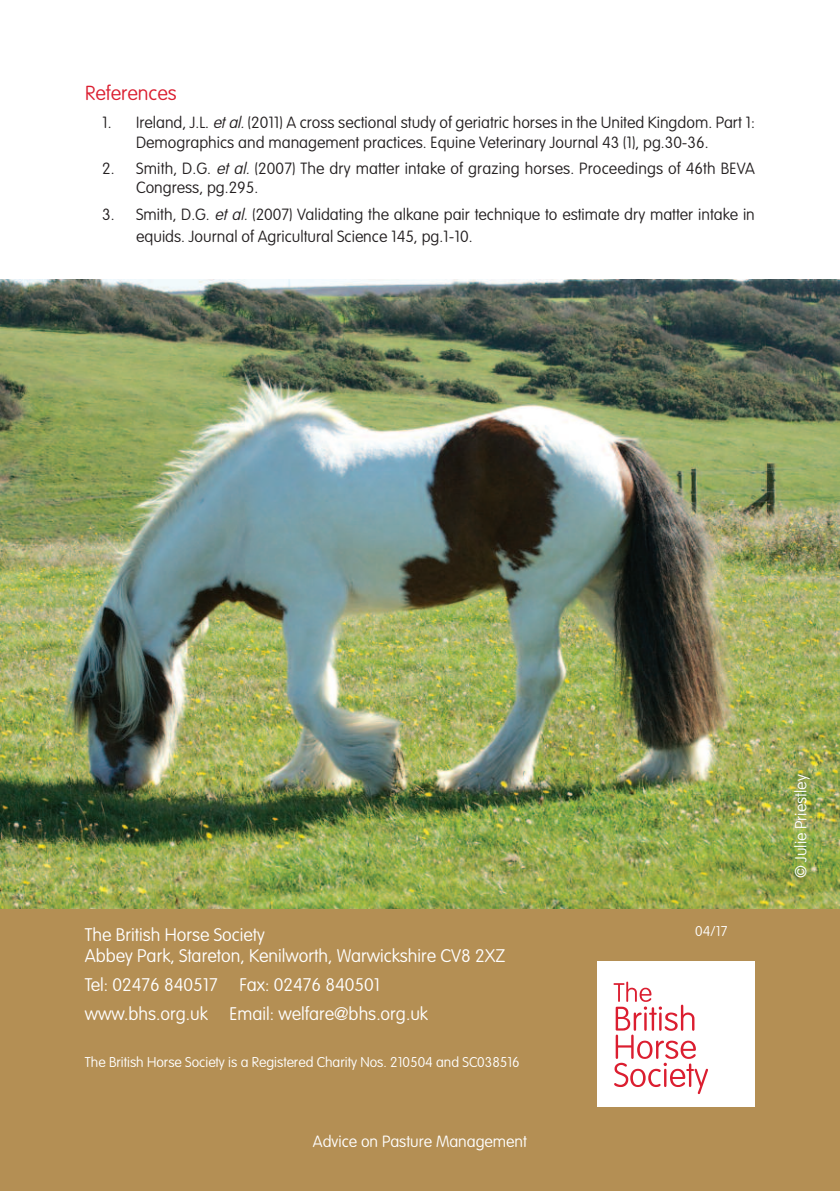
<style>
.page{position:relative;width:840px;height:1191px;background:#fff}
.page>*{position:absolute;margin:0;border:0;box-sizing:border-box;transform-origin:0 0}
.t1{font:100 20px "VAG Rounded Std";color:#db1e30}
.t2{font:100 18px/21.6px "VAG Rounded Std";color:#fff}
.t3{font:100 16px/19.2px "VAG Rounded Std";color:#231f20}
.t4{font:100 16px "VAG Rounded Std";color:#fff}
.t5{font:100 14px "VAG Rounded Std";color:#fff}
.s1{font-style:italic}
</style>
<div class="page">
<img style="left:0;top:280px;width:839px;height:629px">
<div style="left:0;top:909px;width:839px;height:282px;background:#b48f54"></div>
<div style="left:596px;top:961px;width:158px;height:145px;background:#fff"></div>
<svg style="left:613px;top:981px;width:94px;height:113px"></svg>
<p class="t1" style="left:85px;top:85px;width:93px">References</p>
<p class="t3" style="left:136px;top:114px;width:619px;text-indent:-34px">1. Ireland, J.L. <span class="s1">etal.</span>(2011) A cross sectional study of geriatric horses in the United Kingdom. Part 1:<br>Demographics and management practices. Equine Veterinary Journal 43 (1), pg.30-36.</p>
<p class="t3" style="left:136px;top:160px;width:619px;text-indent:-34px">2. Smith, D.G. <span class="s1">etal.</span>(2007) The dry matter intake of grazing horses. Proceedings of 46th BEVA<br>Congress, pg.295.</p>
<p class="t3" style="left:136px;top:204px;width:619px;line-height:22.2px;text-indent:-34px">3. Smith, D.G. <span class="s1">etal.</span>(2007) Validating the alkane pair technique to estimate dry matter intake in equids. Journal of Agricultural Science 145, pg.1-10.</p>
<p class="t2" style="left:85px;top:924px;width:422px">The British Horse Society<br>Abbey Park, Stareton, Kenilworth, Warwickshire CV8 2XZ</p>
<p class="t2" style="left:85px;top:971px;width:344px;line-height:28.6px">Tel: 02476 840517 Fax: 02476 840501 www.bhs.org.uk Email: welfare@bhs.org.uk</p>
<p class="t5" style="left:85px;top:1056px;width:436px">The British Horse Society is a Registered Charity Nos. 210504 and SC038516</p>
<p class="t4" style="left:313px;top:1134px;width:215px">Advice on Pasture Management</p>
<p class="t5" style="left:694px;top:924px;width:34px">04/17</p>
<p class="t4" style="left:793px;top:878px;width:105px;rotate:-90deg">© Julie Priestley</p>
</div>
